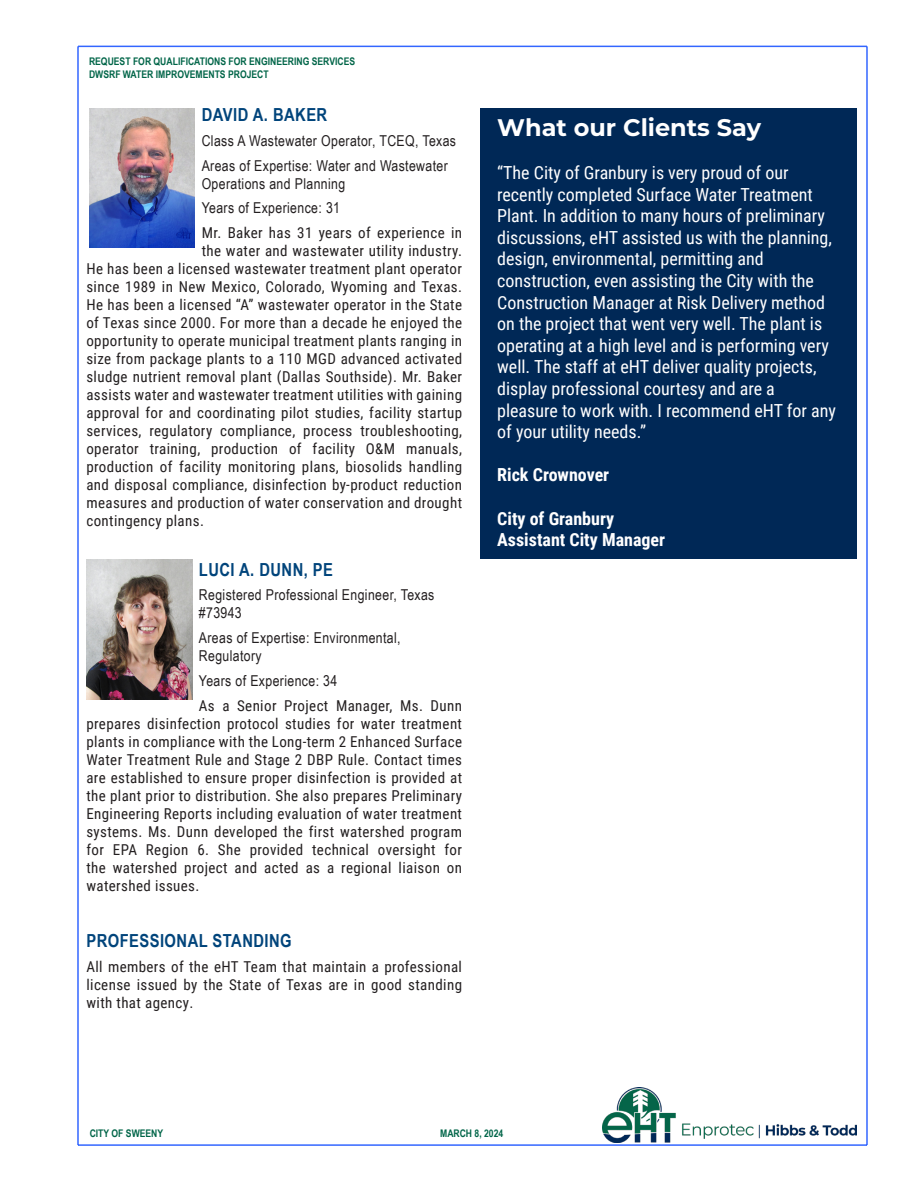
<style>
.page{position:relative;width:918px;height:1188px;background:#fff}
.page>*{position:absolute;margin:0;border:0;box-sizing:border-box;transform-origin:0 0}
.t1{font:700 24px "Montserrat";color:#fff}
.t2{font:18px/21.6px "Roboto Condensed";color:#fff}
.t3{font:700 18px/21.6px "Roboto Condensed";color:#fff}
.t4{font:700 18px "Arial Narrow";letter-spacing:.025em;color:#00447b}
.t5{font:15px/18px "Roboto Condensed";letter-spacing:.025em;color:#231f20;text-align:justify}
.t6{font:15px/18px "Arial Narrow";letter-spacing:.025em;color:#231f20}
.t7{font:700 10.5px/12.6px "Arial Narrow";color:#006548}
.s1{font-family:"Arial Narrow";font-size:16.5px}
</style>
<div class="page">
<hr style="left:78px;top:1144px;width:789px;height:2px;background:#36f">
<hr style="left:866px;top:46px;width:2px;height:1099px;background:#36f">
<hr style="left:78px;top:46px;width:789px;height:1px;background:#36f">
<hr style="left:77px;top:46px;width:2px;height:1099px;background:#36f">
<img style="left:603px;top:1087px;width:254px;height:55px">
<img style="left:89px;top:108px;width:106px;height:140px">
<img style="left:86px;top:559px;width:106px;height:140px">
<div style="left:480px;top:108px;width:377px;height:450px;background:#002856"></div>
<p class="t7" style="left:89px;top:55px;width:268px">REQUEST FOR QUALIFICATIONS FOR ENGINEERING SERVICES<br>DWSRF WATER IMPROVEMENTS PROJECT</p>
<p class="t4" style="left:202px;top:101px;width:127px">DAVID A. BAKER</p>
<p class="t6" style="left:202px;top:131px;width:256px">Class A Wastewater Operator, TCEQ, Texas</p>
<p class="t6" style="left:202px;top:156px;width:248px">Areas of Expertise: Water and Wastewater<br>Operations and Planning</p>
<p class="t6" style="left:202px;top:199px;width:140px">Years of Experience: 31</p>
<p class="t5" style="left:202px;top:223px;width:262px">Mr. Baker has 31 years of experience in</p>
<p class="t5" style="left:202px;top:241px;width:262px">the water and wastewater utility industry.</p>
<p class="t5" style="left:86px;top:259px;width:377px">He has been a licensed wastewater treatment plant operator</p>
<p class="t5" style="left:86px;top:277px;width:377px">since 1989 in New Mexico, Colorado, Wyoming and Texas.</p>
<p class="t5" style="left:86px;top:295px;width:377px">He has been a licensed “A” wastewater operator in the State</p>
<p class="t5" style="left:86px;top:313px;width:377px">of Texas since 2000. For more than a decade he enjoyed the</p>
<p class="t5" style="left:86px;top:331px;width:377px">opportunity to operate municipal treatment plants ranging in</p>
<p class="t5" style="left:86px;top:349px;width:377px">size from package plants to a 110 MGD advanced activated</p>
<p class="t5" style="left:86px;top:367px;width:377px">sludge nutrient removal plant (Dallas Southside). Mr. Baker</p>
<p class="t5" style="left:86px;top:385px;width:377px">assists water and wastewater treatment utilities with gaining</p>
<p class="t5" style="left:86px;top:403px;width:377px">approval for and coordinating pilot studies, facility startup</p>
<p class="t5" style="left:86px;top:421px;width:377px">services, regulatory compliance, process troubleshooting,</p>
<p class="t5" style="left:86px;top:439px;width:377px">operator training, production of facility O&amp;M manuals,</p>
<p class="t5" style="left:86px;top:457px;width:377px">production of facility monitoring plans, biosolids handling</p>
<p class="t5" style="left:86px;top:475px;width:377px">and disposal compliance, disinfection by-product reduction</p>
<p class="t5" style="left:86px;top:493px;width:377px">measures and production of water conservation and drought</p>
<p class="t5" style="left:86px;top:511px;width:119px">contingency plans.</p>
<p class="t4" style="left:199px;top:556px;width:136px">LUCI A. DUNN, PE</p>
<p class="t6" style="left:199px;top:586px;width:237px">Registered Professional Engineer, Texas #73943</p>
<p class="t6" style="left:199px;top:628px;width:203px">Areas of Expertise: Environmental,<br>Regulatory</p>
<p class="t6" style="left:199px;top:671px;width:140px">Years of Experience: 34</p>
<p class="t5" style="left:86px;top:696px;width:377px;text-indent:113px">As a Senior Project Manager, Ms. Dunn prepares disinfection protocol studies for water treatment plants in compliance with the Long-term 2 Enhanced Surface Water Treatment Rule and Stage 2 DBP Rule. Contact times are established to ensure proper disinfection is provided at the plant prior to distribution. She also prepares Preliminary Engineering Reports including evaluation of water treatment systems. Ms. Dunn developed the first watershed program for EPA Region 6. She provided technical oversight for the watershed project and acted as a regional liaison on watershed issues.</p>
<p class="t4" style="left:86px;top:927px;width:207px">PROFESSIONAL STANDING</p>
<p class="t5" style="left:86px;top:957px;width:377px">All members of the eHT Team that maintain a professional license issued by the State of Texas are in good standing with that agency<span class="s1">.</span></p>
<p class="t1" style="left:497px;top:110px;width:265px">What our Clients Say</p>
<p class="t2" style="left:497px;top:161px;width:340px">“The City of Granbury is very proud of our recently completed Surface Water Treatment Plant. In addition to many hours of preliminary discussions, eHT assisted us with the planning, design, environmental, permitting and construction, even assisting the City with the Construction Manager at Risk Delivery method on the project that went very well. The plant is operating at a high level and is performing very well. The staff at eHT deliver quality projects, display professional courtesy and are a pleasure to work with. I recommend eHT for any of your utility needs.”</p>
<p class="t3" style="left:497px;top:463px;width:114px">Rick Crownover</p>
<p class="t3" style="left:497px;top:507px;width:169px">City of Granbury<br>Assistant City Manager</p>
<p class="t7" style="left:90px;top:1126px;width:75px">CITY OF SWEENY</p>
<p class="t7" style="left:440px;top:1126px;width:65px">MARCH 8, 2024</p>
</div>
